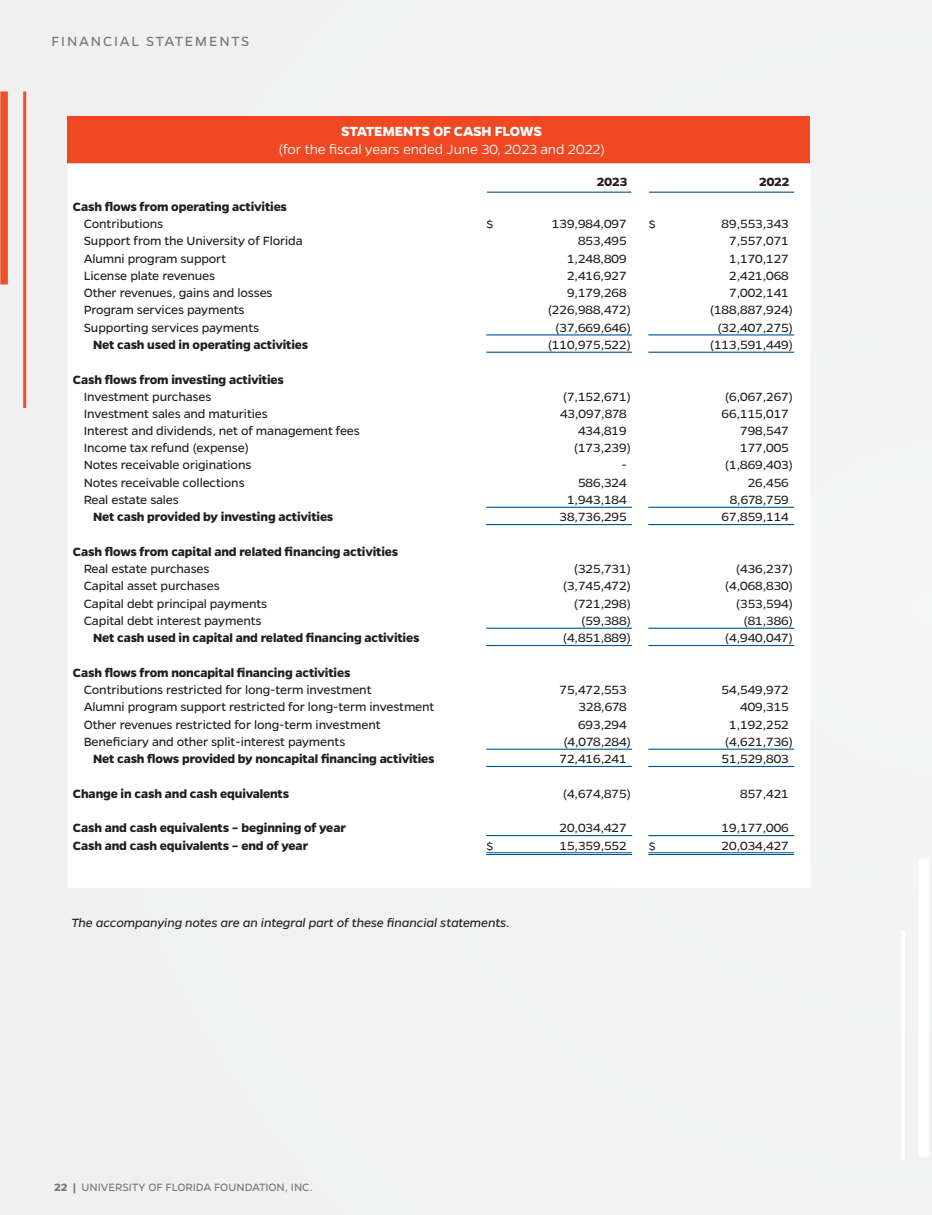
<style>
.page{position:relative;width:932px;height:1215px;background:#f1f1f2}
.page>*{position:absolute;margin:0;border:0;box-sizing:border-box;transform-origin:0 0}
.t1{font:300 15px "Gentona";letter-spacing:-.01em;color:#fff}
.t2{font:700 15px "Gentona";letter-spacing:-.02em;color:#fff}
.t3{font:15px "Gentona";letter-spacing:.115em;color:#76787b}
.t4{font:13.5px "Gentona";letter-spacing:-.005em;color:#231f20}
.t5{font:700 13.5px "Gentona";letter-spacing:-.01em;color:#231f20}
.t6{font:italic 13.5px "Gentona";letter-spacing:-.01em;color:#231f20}
.t7{font:12px "Gentona";letter-spacing:-.005em;color:#76787b}
.s1{font-weight:700}
</style>
<div class="page">
<hr style="left:23px;top:92px;width:3px;height:316px;background:#f04822">
<div style="left:0;top:92px;width:8px;height:192px;background:#f04822"></div>
<hr style="left:901px;top:930px;width:4px;height:230px;background:#fff">
<div style="left:918px;top:858px;width:10px;height:298px;background:#fff"></div>
<div style="left:68px;top:116px;width:742px;height:47px;background:#f04822"></div>
<div style="left:68px;top:163px;width:742px;height:725px;background:#fff"></div>
<hr style="left:487px;top:192px;width:144px;height:1px;background:#005495">
<hr style="left:649px;top:192px;width:145px;height:1px;background:#005495">
<hr style="left:486px;top:334px;width:146px;height:2px;background:#005495">
<hr style="left:648px;top:334px;width:146px;height:2px;background:#005495">
<hr style="left:486px;top:352px;width:146px;height:1px;background:#005495">
<hr style="left:648px;top:352px;width:146px;height:1px;background:#005495">
<hr style="left:486px;top:507px;width:146px;height:1px;background:#005495">
<hr style="left:648px;top:507px;width:146px;height:1px;background:#005495">
<hr style="left:486px;top:524px;width:146px;height:1px;background:#005495">
<hr style="left:648px;top:524px;width:146px;height:1px;background:#005495">
<hr style="left:486px;top:628px;width:146px;height:1px;background:#005495">
<hr style="left:648px;top:628px;width:146px;height:1px;background:#005495">
<hr style="left:486px;top:645px;width:146px;height:1px;background:#005495">
<hr style="left:648px;top:645px;width:146px;height:1px;background:#005495">
<hr style="left:486px;top:749px;width:146px;height:1px;background:#005495">
<hr style="left:648px;top:749px;width:146px;height:1px;background:#005495">
<hr style="left:486px;top:766px;width:146px;height:1px;background:#005495">
<hr style="left:648px;top:766px;width:146px;height:1px;background:#005495">
<hr style="left:486px;top:835px;width:146px;height:1px;background:#005495">
<hr style="left:648px;top:835px;width:146px;height:1px;background:#005495">
<hr style="left:486px;top:852px;width:146px;height:1px;background:#005495">
<hr style="left:486px;top:854px;width:146px;height:1px;background:#005495">
<hr style="left:648px;top:852px;width:146px;height:1px;background:#005495">
<hr style="left:648px;top:854px;width:146px;height:1px;background:#005495">
<p class="t3" style="left:52px;top:33px;width:199px">FINANCIAL STATEMENTS</p>
<p class="t2" style="left:341px;top:123px;width:202px">STATEMENTS OF CASH FLOWS</p>
<p class="t1" style="left:278px;top:141px;width:328px">(for the fiscal years ended June 30, 2023 and 2022)</p>
<p class="t5" style="left:597px;top:174px;width:32px">2023</p>
<p class="t5" style="left:759px;top:174px;width:32px">2022</p>
<p class="t5" style="left:73px;top:199px;width:215px">Cash flows from operating activities</p>
<p class="t4" style="left:84px;top:216px;width:81px">Contributions</p>
<p class="t4" style="left:486px;top:216px;width:9px">$</p>
<p class="t4" style="left:552px;top:216px;width:76px">139,984,097</p>
<p class="t4" style="left:648px;top:216px;width:9px">$</p>
<p class="t4" style="left:721px;top:216px;width:69px">89,553,343</p>
<p class="t4" style="left:84px;top:233px;width:220px">Support from the University of Florida</p>
<p class="t4" style="left:578px;top:233px;width:50px">853,495</p>
<p class="t4" style="left:729px;top:233px;width:61px">7,557,071</p>
<p class="t4" style="left:84px;top:251px;width:144px">Alumni program support</p>
<p class="t4" style="left:567px;top:251px;width:61px">1,248,809</p>
<p class="t4" style="left:729px;top:251px;width:61px">1,170,127</p>
<p class="t4" style="left:84px;top:268px;width:133px">License plate revenues</p>
<p class="t4" style="left:567px;top:268px;width:61px">2,416,927</p>
<p class="t4" style="left:729px;top:268px;width:61px">2,421,068</p>
<p class="t4" style="left:84px;top:285px;width:190px">Other revenues, gains and losses</p>
<p class="t4" style="left:567px;top:285px;width:61px">9,179,268</p>
<p class="t4" style="left:729px;top:285px;width:61px">7,002,141</p>
<p class="t4" style="left:84px;top:303px;width:162px">Program services payments</p>
<p class="t4" style="left:547px;top:303px;width:85px">(226,988,472)</p>
<p class="t4" style="left:709px;top:303px;width:85px">(188,887,924)</p>
<p class="t4" style="left:84px;top:320px;width:177px">Supporting services payments</p>
<p class="t4" style="left:555px;top:320px;width:77px">(37,669,646)</p>
<p class="t4" style="left:717px;top:320px;width:77px">(32,407,275)</p>
<p class="t5" style="left:93px;top:337px;width:217px">Net cash used in operating activities</p>
<p class="t4" style="left:547px;top:337px;width:85px">(110,975,522)</p>
<p class="t4" style="left:709px;top:337px;width:85px">(113,591,449)</p>
<p class="t5" style="left:73px;top:371px;width:212px">Cash flows from investing activities</p>
<p class="t4" style="left:84px;top:389px;width:129px">Investment purchases</p>
<p class="t4" style="left:562px;top:389px;width:70px">(7,152,671)</p>
<p class="t4" style="left:724px;top:389px;width:70px">(6,067,267)</p>
<p class="t4" style="left:84px;top:406px;width:185px">Investment sales and maturities</p>
<p class="t4" style="left:560px;top:406px;width:68px">43,097,878</p>
<p class="t4" style="left:721px;top:406px;width:69px">66,115,017</p>
<p class="t4" style="left:84px;top:424px;width:278px">Interest and dividends, net of management fees</p>
<p class="t4" style="left:578px;top:424px;width:50px">434,819</p>
<p class="t4" style="left:740px;top:424px;width:50px">798,547</p>
<p class="t4" style="left:84px;top:441px;width:167px">Income tax refund (expense)</p>
<p class="t4" style="left:573px;top:441px;width:59px">(173,239)</p>
<p class="t4" style="left:740px;top:441px;width:50px">177,005</p>
<p class="t4" style="left:84px;top:458px;width:169px">Notes receivable originations</p>
<p class="t4" style="left:621px;top:458px;width:7px">-</p>
<p class="t4" style="left:724px;top:458px;width:70px">(1,869,403)</p>
<p class="t4" style="left:84px;top:475px;width:162px">Notes receivable collections</p>
<p class="t4" style="left:578px;top:475px;width:50px">586,324</p>
<p class="t4" style="left:747px;top:475px;width:43px">26,456</p>
<p class="t4" style="left:84px;top:492px;width:97px">Real estate sales</p>
<p class="t4" style="left:567px;top:492px;width:61px">1,943,184</p>
<p class="t4" style="left:729px;top:492px;width:61px">8,678,759</p>
<p class="t5" style="left:93px;top:509px;width:242px">Net cash provided by investing activities</p>
<p class="t4" style="left:559px;top:509px;width:69px">38,736,295</p>
<p class="t4" style="left:721px;top:509px;width:69px">67,859,114</p>
<p class="t5" style="left:73px;top:544px;width:327px">Cash flows from capital and related financing activities</p>
<p class="t4" style="left:84px;top:561px;width:127px">Real estate purchases</p>
<p class="t4" style="left:573px;top:561px;width:59px">(325,731)</p>
<p class="t4" style="left:735px;top:561px;width:59px">(436,237)</p>
<p class="t4" style="left:84px;top:579px;width:137px">Capital asset purchases</p>
<p class="t4" style="left:562px;top:579px;width:70px">(3,745,472)</p>
<p class="t4" style="left:724px;top:579px;width:70px">(4,068,830)</p>
<p class="t4" style="left:84px;top:596px;width:185px">Capital debt principal payments</p>
<p class="t4" style="left:573px;top:596px;width:59px">(721,298)</p>
<p class="t4" style="left:735px;top:596px;width:59px">(353,594)</p>
<p class="t4" style="left:84px;top:613px;width:179px">Capital debt interest payments</p>
<p class="t4" style="left:581px;top:613px;width:51px">(59,388)</p>
<p class="t4" style="left:743px;top:613px;width:51px">(81,386)</p>
<p class="t5" style="left:93px;top:630px;width:328px">Net cash used in capital and related financing activities</p>
<p class="t4" style="left:562px;top:630px;width:70px">(4,851,889)</p>
<p class="t4" style="left:724px;top:630px;width:70px">(4,940,047)</p>
<p class="t5" style="left:73px;top:665px;width:279px">Cash flows from noncapital financing activities</p>
<p class="t4" style="left:84px;top:682px;width:289px">Contributions restricted for long-term investment</p>
<p class="t4" style="left:559px;top:682px;width:69px">75,472,553</p>
<p class="t4" style="left:721px;top:682px;width:69px">54,549,972</p>
<p class="t4" style="left:84px;top:700px;width:352px">Alumni program support restricted for long-term investment</p>
<p class="t4" style="left:578px;top:700px;width:50px">328,678</p>
<p class="t4" style="left:740px;top:700px;width:50px">409,315</p>
<p class="t4" style="left:84px;top:717px;width:298px">Other revenues restricted for long-term investment</p>
<p class="t4" style="left:578px;top:717px;width:50px">693,294</p>
<p class="t4" style="left:729px;top:717px;width:61px">1,192,252</p>
<p class="t4" style="left:84px;top:734px;width:263px">Beneficiary and other split-interest payments</p>
<p class="t4" style="left:563px;top:734px;width:69px">(4,078,284)</p>
<p class="t4" style="left:724px;top:734px;width:70px">(4,621,736)</p>
<p class="t5" style="left:93px;top:751px;width:343px">Net cash flows provided by noncapital financing activities</p>
<p class="t4" style="left:559px;top:751px;width:69px">72,416,241</p>
<p class="t4" style="left:721px;top:751px;width:69px">51,529,803</p>
<p class="t5" style="left:73px;top:786px;width:218px">Change in cash and cash equivalents</p>
<p class="t4" style="left:562px;top:786px;width:70px">(4,674,875)</p>
<p class="t4" style="left:740px;top:786px;width:50px">857,421</p>
<p class="t5" style="left:73px;top:820px;width:274px">Cash and cash equivalents – beginning of year</p>
<p class="t4" style="left:559px;top:821px;width:69px">20,034,427</p>
<p class="t4" style="left:721px;top:821px;width:69px">19,177,006</p>
<p class="t5" style="left:73px;top:838px;width:237px">Cash and cash equivalents – end of year</p>
<p class="t4" style="left:486px;top:838px;width:9px">$</p>
<p class="t4" style="left:559px;top:838px;width:69px">15,359,552</p>
<p class="t4" style="left:648px;top:838px;width:9px">$</p>
<p class="t4" style="left:721px;top:838px;width:69px">20,034,427</p>
<p class="t6" style="left:71px;top:915px;width:440px">The accompanying notes are an integral part of these financial statements.</p>
<p class="t7" style="left:54px;top:1180px;width:260px"><span class="s1">22 |</span> UNIVERSITY OF FLORIDA FOUNDATION, INC.</p>
</div>
